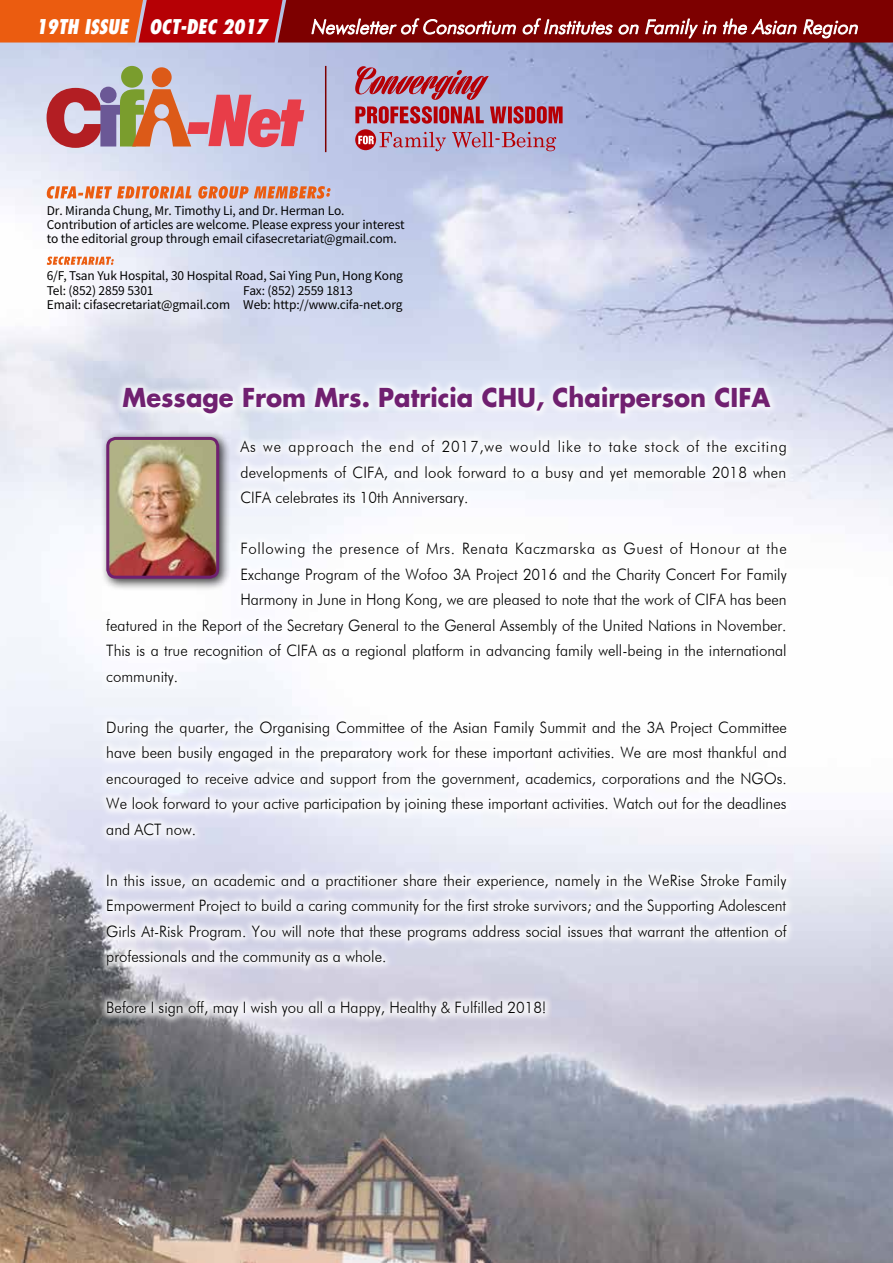
<style>
.page{position:relative;width:893px;height:1263px;background:#fff}
.page>*{position:absolute;margin:0;border:0;box-sizing:border-box;transform-origin:0 0}
.t1{font:700 25.5px "Futura";color:#702070;scale:.95 1}
.t2{font:italic 800 condensed 19.5px "Futura";color:#fff;scale:.95 1}
.t3{font:300 15.75px/25.5px "Futura BT";color:#000;text-align:justify;scale:.95 1}
.t4{font:300 15.75px "Futura BT";letter-spacing:.04em;color:#000;scale:.95 1}
.t5{font:12px/14.4px "Noto Sans Hant";letter-spacing:-.01em;color:#000}
</style>
<div class="page">
<img style="left:0;top:43px;width:893px;height:1220px">
<svg style="left:47px;top:257px;width:67px;height:8px"></svg>
<hr style="left:325px;top:66px;width:1px;height:86px;background:#7d0000">
<svg style="left:47px;top:67px;width:257px;height:81px;background:#c4959b"></svg>
<svg style="left:0;top:0;width:893px;height:43px;background:#a1251b"></svg>
<svg style="left:355px;top:106px;width:208px;height:18px;background:#b24d5f"></svg>
<svg style="left:355px;top:66px;width:134px;height:34px;background:#b07891"></svg>
<svg style="left:355px;top:129px;width:21px;height:21px"></svg>
<svg style="left:358px;top:136px;width:16px;height:8px"></svg>
<svg style="left:380px;top:132px;width:176px;height:19px;background:#b296b3"></svg>
<svg style="left:47px;top:186px;width:284px;height:13px;background:#e19878"></svg>
<div style="left:98px;top:378px;width:697px;height:647px;background:#fff;opacity:.75"></div>
<p class="t2" style="left:36px;top:14px;width:245px">19TH ISSUE OCT-DEC 2017</p>
<p class="t5" style="left:47px;top:203px;width:360px">Dr. Miranda Chung, Mr. Timothy Li, and Dr. Herman Lo.<br>Contribution of articles are welcome. Please express your interest to the editorial group through email cifasecretariat@gmail.com.</p>
<p class="t5" style="left:47px;top:269px;width:358px">6/F, Tsan Yuk Hospital, 30 Hospital Road, Sai Ying Pun, Hong Kong<br>Tel: (852) 2859 5301</p>
<p class="t5" style="left:47px;top:283px;width:357px;text-indent:197px">Fax: (852) 2559 1813<br>Email: cifasecretariat@gmail.com Web: http://www.cifa-net.org</p>
<h1 class="t1" style="left:123px;top:380px;width:683px">Message From Mrs. Patricia CHU, Chairperson CIFA</h1>
<p class="t3" style="left:240px;top:434px;width:577px">As we approach the end of 2017,we would like to take stock of the exciting developments of CIFA, and look forward to a busy and yet memorable 2018 when CIFA celebrates its 10th Anniversary.</p>
<p class="t4" style="left:240px;top:539px;width:577px">Following the presence of Mrs. Renata Kaczmarska as Guest of Honour at the</p>
<p class="t3" style="left:240px;top:561px;width:576px">Exchange Program of the Wofoo 3A Project 2016 and the Charity Concert For Family</p>
<p class="t3" style="left:240px;top:587px;width:576px">Harmony in June in Hong Kong, we are pleased to note that the work of CIFA has been</p>
<p class="t3" style="left:106px;top:612px;width:717px">featured in the Report of the Secretary General to the General Assembly of the United Nations in November.</p>
<p class="t3" style="left:106px;top:638px;width:718px">This is a true recognition of CIFA as a regional platform in advancing family well-being in the international</p>
<p class="t3" style="left:106px;top:663px;width:77px">community.</p>
<p class="t3" style="left:106px;top:714px;width:718px">During the quarter, the Organising Committee of the Asian Family Summit and the 3A Project Committee have been busily engaged in the preparatory work for these important activities. We are most thankful and encouraged to receive advice and support from the government, academics, corporations and the NGOs.<br>We look forward to your active participation by joining these important activities. Watch out for the deadlines and ACT now.</p>
<p class="t3" style="left:106px;top:867px;width:718px">In this issue, an academic and a practitioner share their experience, namely in the WeRise Stroke Family Empowerment Project to build a caring community for the first stroke survivors; and the Supporting Adolescent Girls At-Risk Program. You will note that these programs address social issues that warrant the attention of professionals and the community as a whole.</p>
<p class="t3" style="left:106px;top:995px;width:465px">Before I sign off, may I wish you all a Happy, Healthy &amp; Fulfilled 2018!</p>
</div>
